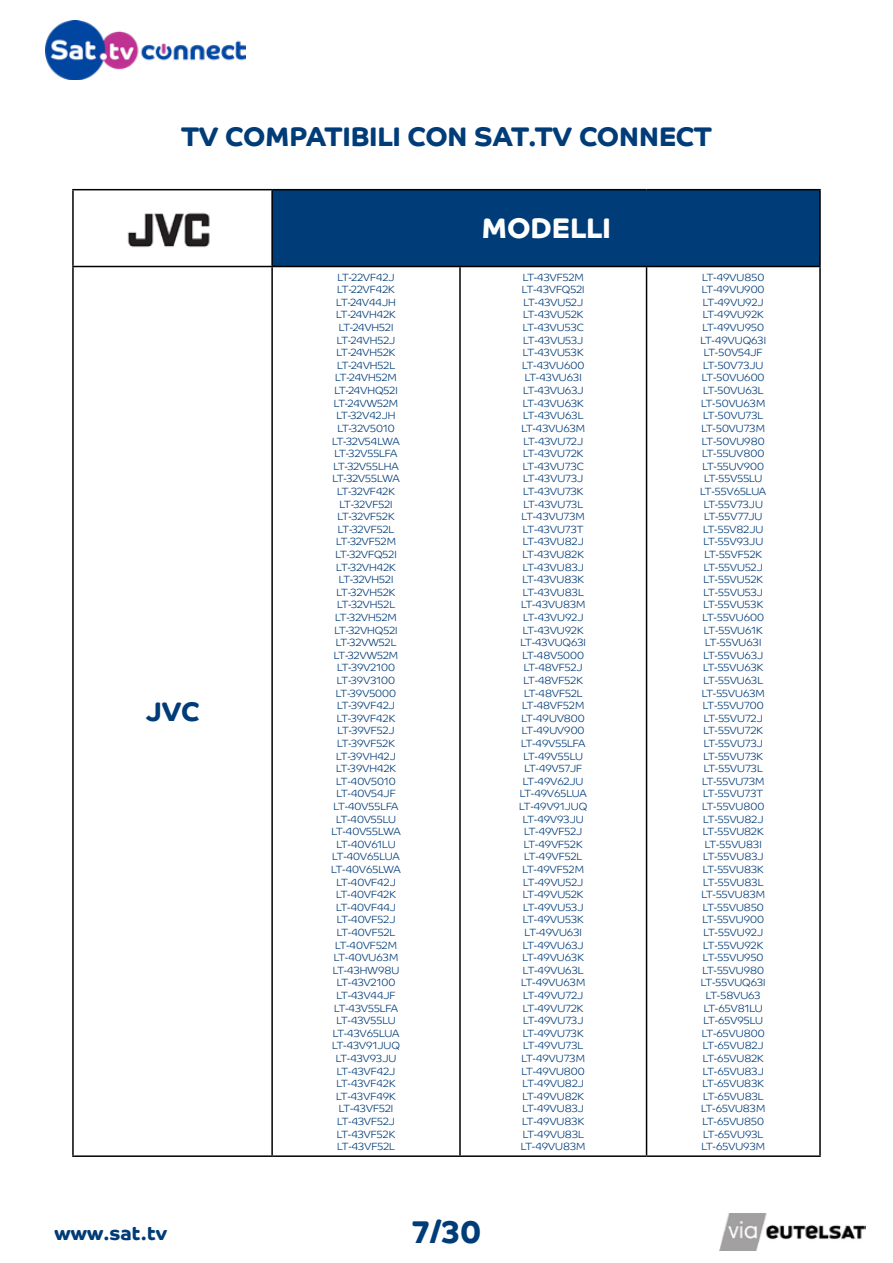
<style>
.page{position:relative;width:893px;height:1263px;background:#fff}
.page>*{position:absolute;margin:0;border:0;box-sizing:border-box;transform-origin:0 0}
.t1{font:700 31.5px "Co Headline";color:#003c78}
.t2{font:700 28.5px "Co Headline";color:#fff}
.t3{font:700 27px "Co Headline";color:#003c78}
.t4{font:700 19.5px "Co Headline";color:#003c78}
.t5{font:300 10.5px/12.6px "Co Headline";color:#003c78;text-align:center}
</style>
<div class="page">
<img style="left:719px;top:1213px;width:147px;height:37px">
<img style="left:46px;top:20px;width:199px;height:59px">
<div style="left:272px;top:190px;width:548px;height:76px;background:#003c78"></div>
<hr style="left:272px;top:189px;width:188px;height:1px;background:#000">
<hr style="left:460px;top:189px;width:186px;height:1px;background:#000">
<hr style="left:646px;top:189px;width:175px;height:1px;background:#000">
<hr style="left:819px;top:190px;width:2px;height:76px;background:#000">
<hr style="left:72px;top:267px;width:2px;height:888px;background:#000">
<hr style="left:272px;top:266px;width:188px;height:1px;background:#000">
<hr style="left:271px;top:267px;width:2px;height:888px;background:#000">
<hr style="left:460px;top:266px;width:186px;height:1px;background:#000">
<hr style="left:459px;top:267px;width:2px;height:888px;background:#000">
<hr style="left:646px;top:266px;width:175px;height:1px;background:#000">
<hr style="left:646px;top:267px;width:1px;height:888px;background:#000">
<hr style="left:819px;top:267px;width:2px;height:888px;background:#000">
<hr style="left:72px;top:1155px;width:200px;height:2px;background:#000">
<hr style="left:272px;top:1155px;width:188px;height:2px;background:#000">
<hr style="left:460px;top:1155px;width:186px;height:2px;background:#000">
<hr style="left:646px;top:1155px;width:175px;height:2px;background:#000">
<hr style="left:72px;top:190px;width:2px;height:76px;background:#000">
<hr style="left:72px;top:189px;width:200px;height:1px;background:#000">
<hr style="left:271px;top:190px;width:2px;height:76px;background:#000">
<hr style="left:72px;top:266px;width:200px;height:1px;background:#000">
<img style="left:127px;top:212px;width:83px;height:36px">
<h3 class="t3" style="left:181px;top:121px;width:532px">TV COMPATIBILI CON SAT.TV CONNECT</h3>
<h3 class="t3" style="left:146px;top:695px;width:55px">JVC</h3>
<h3 class="t4" style="left:55px;top:1222px;width:114px">www.sat.tv</h3>
<h2 class="t2" style="left:481px;top:211px;width:131px">MODELLI</h2>
<p class="t5" style="left:331px;top:271px;width:71px">LT-22VF42J<br>LT-22VF42K<br>LT-24V44JH<br>LT-24VH42K<br>LT-24VH52I<br>LT-24VH52J<br>LT-24VH52K<br>LT-24VH52L<br>LT-24VH52M<br>LT-24VHQ52I<br>LT-24VW52M<br>LT-32V42JH<br>LT-32V5010<br>LT-32V54LWA<br>LT-32V55LFA<br>LT-32V55LHA<br>LT-32V55LWA<br>LT-32VF42K<br>LT-32VF52I<br>LT-32VF52K<br>LT-32VF52L<br>LT-32VF52M<br>LT-32VFQ52I<br>LT-32VH42K<br>LT-32VH52I<br>LT-32VH52K<br>LT-32VH52L<br>LT-32VH52M<br>LT-32VHQ52I<br>LT-32VW52L<br>LT-32VW52M<br>LT-39V2100<br>LT-39V3100<br>LT-39V5000<br>LT-39VF42J<br>LT-39VF42K<br>LT-39VF52J<br>LT-39VF52K<br>LT-39VH42J<br>LT-39VH42K<br>LT-40V5010<br>LT-40V54JF<br>LT-40V55LFA<br>LT-40V55LU<br>LT-40V55LWA<br>LT-40V61LU<br>LT-40V65LUA<br>LT-40V65LWA<br>LT-40VF42J<br>LT-40VF42K<br>LT-40VF44J<br>LT-40VF52J<br>LT-40VF52L<br>LT-40VF52M<br>LT-40VU63M<br>LT-43HW98U<br>LT-43V2100<br>LT-43V44JF<br>LT-43V55LFA<br>LT-43V55LU<br>LT-43V65LUA<br>LT-43V91JUQ<br>LT-43V93JU<br>LT-43VF42J<br>LT-43VF42K<br>LT-43VF49K<br>LT-43VF52I<br>LT-43VF52J<br>LT-43VF52K<br>LT-43VF52L</p>
<p class="t5" style="left:519px;top:271px;width:70px">LT-43VF52M<br>LT-43VFQ52I<br>LT-43VU52J<br>LT-43VU52K<br>LT-43VU53C<br>LT-43VU53J<br>LT-43VU53K<br>LT-43VU600<br>LT-43VU63I<br>LT-43VU63J<br>LT-43VU63K<br>LT-43VU63L<br>LT-43VU63M<br>LT-43VU72J<br>LT-43VU72K<br>LT-43VU73C<br>LT-43VU73J<br>LT-43VU73K<br>LT-43VU73L<br>LT-43VU73M<br>LT-43VU73T<br>LT-43VU82J<br>LT-43VU82K<br>LT-43VU83J<br>LT-43VU83K<br>LT-43VU83L<br>LT-43VU83M<br>LT-43VU92J<br>LT-43VU92K<br>LT-43VUQ63I<br>LT-48V5000<br>LT-48VF52J<br>LT-48VF52K<br>LT-48VF52L<br>LT-48VF52M<br>LT-49UV800<br>LT-49UV900<br>LT-49V55LFA<br>LT-49V55LU<br>LT-49V57JF<br>LT-49V62JU<br>LT-49V65LUA<br>LT-49V91JUQ<br>LT-49V93JU<br>LT-49VF52J<br>LT-49VF52K<br>LT-49VF52L<br>LT-49VF52M<br>LT-49VU52J<br>LT-49VU52K<br>LT-49VU53J<br>LT-49VU53K<br>LT-49VU63I<br>LT-49VU63J<br>LT-49VU63K<br>LT-49VU63L<br>LT-49VU63M<br>LT-49VU72J<br>LT-49VU72K<br>LT-49VU73J<br>LT-49VU73K<br>LT-49VU73L<br>LT-49VU73M<br>LT-49VU800<br>LT-49VU82J<br>LT-49VU82K<br>LT-49VU83J<br>LT-49VU83K<br>LT-49VU83L<br>LT-49VU83M</p>
<p class="t5" style="left:700px;top:271px;width:68px">LT-49VU850<br>LT-49VU900<br>LT-49VU92J<br>LT-49VU92K<br>LT-49VU950<br>LT-49VUQ63I<br>LT-50V54JF<br>LT-50V73JU<br>LT-50VU600<br>LT-50VU63L<br>LT-50VU63M<br>LT-50VU73L<br>LT-50VU73M<br>LT-50VU980<br>LT-55UV800<br>LT-55UV900<br>LT-55V55LU<br>LT-55V65LUA<br>LT-55V73JU<br>LT-55V77JU<br>LT-55V82JU<br>LT-55V93JU<br>LT-55VF52K<br>LT-55VU52J<br>LT-55VU52K<br>LT-55VU53J<br>LT-55VU53K<br>LT-55VU600<br>LT-55VU61K<br>LT-55VU63I<br>LT-55VU63J<br>LT-55VU63K<br>LT-55VU63L<br>LT-55VU63M<br>LT-55VU700<br>LT-55VU72J<br>LT-55VU72K<br>LT-55VU73J<br>LT-55VU73K<br>LT-55VU73L<br>LT-55VU73M<br>LT-55VU73T<br>LT-55VU800<br>LT-55VU82J<br>LT-55VU82K<br>LT-55VU83I<br>LT-55VU83J<br>LT-55VU83K<br>LT-55VU83L<br>LT-55VU83M<br>LT-55VU850<br>LT-55VU900<br>LT-55VU92J<br>LT-55VU92K<br>LT-55VU950<br>LT-55VU980<br>LT-55VUQ63I<br>LT-58VU63<br>LT-65V81LU<br>LT-65V95LU<br>LT-65VU800<br>LT-65VU82J<br>LT-65VU82K<br>LT-65VU83J<br>LT-65VU83K<br>LT-65VU83L<br>LT-65VU83M<br>LT-65VU850<br>LT-65VU93L<br>LT-65VU93M</p>
<h1 class="t1" style="left:412px;top:1213px;width:71px">7/30</h1>
</div>
